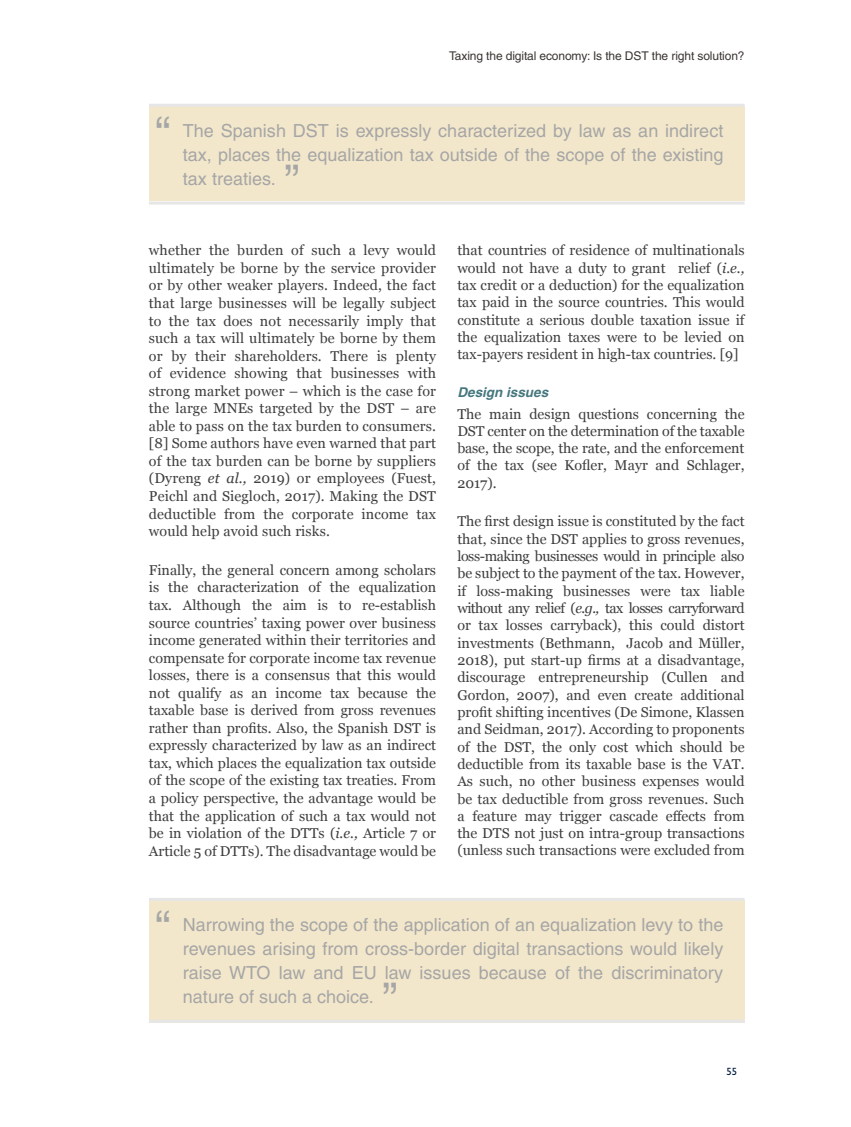
<style>
.page{position:relative;width:851px;height:1127px;background:#fff}
.page>*{position:absolute;margin:0;border:0;box-sizing:border-box;transform-origin:0 0}
._10_-_Texto_Grisete{font:45px "Helvetica";color:#a6a6a6}
._10_-_Texto_Grisete-2{font:18px/24px "Helvetica";color:#a6a6a6;text-align:justify}
._04_-_Texto_general{font:14.25px/17.5px "Georgia";color:#3e3e3f;text-align:justify}
._06_-_Sub_epigrafe{font:italic 700 13.5px "Helvetica";color:#45777e}
.t1{font:12px "Helvetica";letter-spacing:-.01em;color:#3b3532}
.t2{font:500 10.5px "Gill Sans MT Std";color:#00193e}
.s1{font-style:italic}
</style>
<div class="page">
<div style="left:149px;top:107px;width:595px;height:94px;background:#f3e7cb"></div>
<hr style="left:149px;top:104px;width:595px;height:3px;background:#e6e6e6">
<hr style="left:149px;top:201px;width:595px;height:3px;background:#e6e6e6">
<div style="left:149px;top:901px;width:595px;height:122px;background:#f3e7cb"></div>
<hr style="left:149px;top:898px;width:595px;height:3px;background:#e6e6e6">
<hr style="left:149px;top:1020px;width:595px;height:3px;background:#e6e6e6">
<p class="t1" style="left:449px;top:49px;width:297px">Taxing the digital economy: Is the DST the right solution?</p>
<p class="_10_-_Texto_Grisete" style="left:155px;top:107px;width:16px">“</p>
<p class="_10_-_Texto_Grisete-2" style="left:183px;top:118px;width:542px">The Spanish DST is expressly characterized by law as an indirect tax, places the equalization tax outside of the scope of the existing tax treaties.</p>
<p class="_10_-_Texto_Grisete" style="left:285px;top:155px;width:16px">”</p>
<p class="_04_-_Texto_general" style="left:149px;top:242px;width:288px">whether the burden of such a levy would ultimately be borne by the service provider or by other weaker players. Indeed, the fact that large businesses will be legally subject to the tax does not necessarily imply that such a tax will ultimately be borne by them or by their shareholders. There is plenty of evidence showing that businesses with strong market power – which is the case for the large MNEs targeted by the DST – are able to pass on the tax burden to consumers. [8] Some authors have even warned that part of the tax burden can be borne by suppliers (Dyreng <span class="s1">et al.,</span> 2019) or employees (Fuest, Peichl and Siegloch, 2017). Making the DST deductible from the corporate income tax would help avoid such risks.</p>
<p class="_04_-_Texto_general" style="left:149px;top:561px;width:289px">Finally, the general concern among scholars is the characterization of the equalization tax. Although the aim is to re-establish source countries’ taxing power over business income generated within their territories and compensate for corporate income tax revenue losses, there is a consensus that this would not qualify as an income tax because the taxable base is derived from gross revenues rather than profits. Also, the Spanish DST is expressly characterized by law as an indirect tax, which places the equalization tax outside of the scope of the existing tax treaties. From a policy perspective, the advantage would be that the application of such a tax would not be in violation of the DTTs (<span class="s1">i.e.,</span> Article 7 or Article 5 of DTTs). The disadvantage would be</p>
<p class="_04_-_Texto_general" style="left:457px;top:242px;width:289px">that countries of residence of multinationals would not have a duty to grant relief (<span class="s1">i.e., </span>tax credit or a deduction) for the equalization tax paid in the source countries. This would constitute a serious double taxation issue if the equalization taxes were to be levied on tax-payers resident in high-tax countries. [9]</p>
<p class="_06_-_Sub_epigrafe" style="left:457px;top:384px;width:92px">Design issues</p>
<p class="_04_-_Texto_general" style="left:457px;top:405px;width:289px">The main design questions concerning the DST center on the determination of the taxable base, the scope, the rate, and the enforcement of the tax (see Kofler, Mayr and Schlager, 2017).</p>
<p class="_04_-_Texto_general" style="left:457px;top:513px;width:289px">The first design issue is constituted by the fact that, since the DST applies to gross revenues, loss-making businesses would in principle also be subject to the payment of the tax. However, if loss-making businesses were tax liable without any relief (<span class="s1">e.g.,</span> tax losses carryforward or tax losses carryback), this could distort investments (Bethmann, Jacob and Müller, 2018), put start-up firms at a disadvantage, discourage entrepreneurship (Cullen and Gordon, 2007), and even create additional profit shifting incentives (De Simone, Klassen and Seidman, 2017). According to proponents of the DST, the only cost which should be deductible from its taxable base is the VAT.<br>As such, no other business expenses would be tax deductible from gross revenues. Such a feature may trigger cascade effects from the DTS not just on intra-group transactions (unless such transactions were excluded from</p>
<p class="_10_-_Texto_Grisete" style="left:155px;top:901px;width:16px">“</p>
<p class="_10_-_Texto_Grisete-2" style="left:183px;top:912px;width:542px">Narrowing the scope of the application of an equalization levy to the revenues arising from cross-border digital transactions would likely raise WTO law and EU law issues because of the discriminatory nature of such a choice.</p>
<p class="_10_-_Texto_Grisete" style="left:383px;top:973px;width:16px">”</p>
<p class="t2" style="left:726px;top:1065px;width:12px">55</p>
</div>
